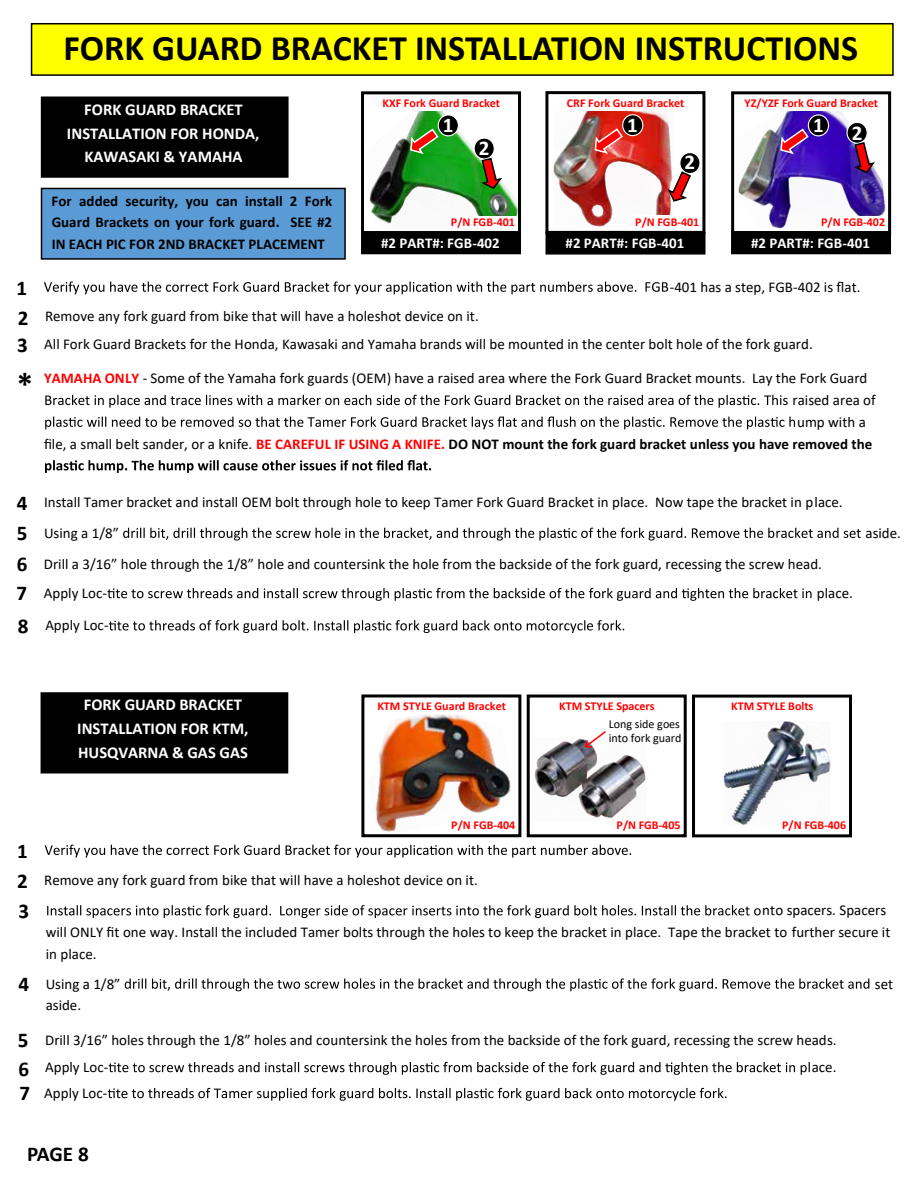
<style>
.page{position:relative;width:918px;height:1188px;background:#fff}
.page>*{position:absolute;margin:0;border:0;box-sizing:border-box;transform-origin:0 0}
.t1{font:700 36px "Calibri";color:#000}
.t2{font:700 21.15px "Calibri";color:#000}
.t3{font:700 21px "Calibri";color:#fff}
.t4{font:700 21px "Calibri";color:#000}
.t5{font:700 16.65px "Calibri";color:#fff}
.t6{font:700 16.5px/24px "Calibri";color:#fff;text-align:center}
.t7{font:15px/21.8px "Calibri";color:#000}
.t8{font:700 15px/21.8px "Calibri";color:#000;text-align:justify}
.t9{font:700 15px "Calibri";color:#fff}
.t10{font:12.15px "Calibri";letter-spacing:-.005em;color:#000}
.t11{font:700 12px "Calibri";color:#f00}
.t12{font:12px "Calibri";letter-spacing:-.005em;color:#000}
.s1{font-weight:700;font-size:21px}
.s2{font-weight:700;font-size:33px}
.s3{font-weight:700;color:#f00}
.s4{font-weight:400}
.s5{color:#f00}
.s6{font-weight:700;font-size:21.15px}
</style>
<div class="page">
<img style="left:369px;top:111px;width:148px;height:113px">
<div style="left:438px;top:115px;width:20px;height:21px;background:#000;border-radius:50%"></div>
<div style="left:438px;top:114px;width:21px;height:22px;border:1px solid #fff;border-radius:50%"></div>
<svg style="left:409px;top:128px;width:31px;height:27px"></svg>
<div style="left:449px;top:216px;width:70px;height:17px;background:#fff"></div>
<div style="left:361px;top:91px;width:160px;height:143px;border:3px solid #000"></div>
<div style="left:41px;top:97px;width:248px;height:81px;background:#000;border:3px solid #000"></div>
<img style="left:553px;top:111px;width:119px;height:116px">
<img style="left:375px;top:714px;width:136px;height:118px">
<img style="left:738px;top:111px;width:148px;height:118px">
<div style="left:623px;top:115px;width:20px;height:21px;background:#000;border-radius:50%"></div>
<div style="left:622px;top:114px;width:21px;height:22px;border:1px solid #fff;border-radius:50%"></div>
<svg style="left:594px;top:127px;width:30px;height:28px"></svg>
<div style="left:633px;top:216px;width:70px;height:16px;background:#fff"></div>
<div style="left:545px;top:91px;width:160px;height:143px;border:3px solid #000"></div>
<div style="left:808px;top:115px;width:21px;height:21px;background:#000;border-radius:50%"></div>
<div style="left:808px;top:114px;width:21px;height:22px;border:1px solid #fff;border-radius:50%"></div>
<svg style="left:779px;top:127px;width:31px;height:28px"></svg>
<div style="left:819px;top:216px;width:70px;height:17px;background:#fff"></div>
<div style="left:731px;top:91px;width:160px;height:143px;border:3px solid #000"></div>
<div style="left:449px;top:819px;width:70px;height:17px;background:#fff"></div>
<div style="left:361px;top:694px;width:160px;height:143px;border:3px solid #000"></div>
<div style="left:31px;top:23px;width:863px;height:53px;background:#ff0;border:2px solid #000"></div>
<svg style="left:45px;top:395px;width:743px;height:13px"></svg>
<svg style="left:45px;top:417px;width:750px;height:12px"></svg>
<svg style="left:45px;top:460px;width:386px;height:13px"></svg>
<svg style="left:123px;top:528px;width:738px;height:13px"></svg>
<svg style="left:107px;top:588px;width:705px;height:13px"></svg>
<svg style="left:109px;top:620px;width:515px;height:13px"></svg>
<div style="left:41px;top:692px;width:247px;height:82px;background:#000;border:3px solid #000"></div>
<div style="left:474px;top:138px;width:20px;height:21px;background:#000;border-radius:50%"></div>
<div style="left:474px;top:138px;width:21px;height:22px;border:1px solid #fff;border-radius:50%"></div>
<svg style="left:479px;top:157px;width:23px;height:33px"></svg>
<div style="left:680px;top:153px;width:20px;height:21px;background:#000;border-radius:50%"></div>
<div style="left:679px;top:152px;width:22px;height:22px;border:1px solid #fff;border-radius:50%"></div>
<svg style="left:666px;top:170px;width:26px;height:33px"></svg>
<div style="left:847px;top:122px;width:20px;height:21px;background:#000;border-radius:50%"></div>
<div style="left:846px;top:122px;width:22px;height:22px;border:1px solid #fff;border-radius:50%"></div>
<svg style="left:852px;top:141px;width:23px;height:33px"></svg>
<div style="left:41px;top:188px;width:305px;height:72px;background:#5b9bd5;border:2px solid #000"></div>
<svg style="left:44px;top:281px;width:624px;height:13px"></svg>
<svg style="left:45px;top:845px;width:586px;height:13px"></svg>
<svg style="left:47px;top:905px;width:714px;height:13px"></svg>
<svg style="left:125px;top:978px;width:744px;height:13px"></svg>
<svg style="left:109px;top:1062px;width:701px;height:13px"></svg>
<svg style="left:108px;top:1088px;width:619px;height:13px"></svg>
<img style="left:534px;top:738px;width:112px;height:80px">
<div style="left:527px;top:695px;width:160px;height:142px;border:3px solid #000"></div>
<svg style="left:585px;top:731px;width:21px;height:17px"></svg>
<img style="left:723px;top:722px;width:108px;height:103px">
<div style="left:692px;top:695px;width:160px;height:142px;border:3px solid #000"></div>
<div style="left:361px;top:231px;width:160px;height:23px;background:#000"></div>
<div style="left:546px;top:231px;width:159px;height:24px;background:#000;border:3px solid #000"></div>
<div style="left:731px;top:231px;width:160px;height:23px;background:#000"></div>
<h1 class="t1" style="left:64px;top:22px;width:796px">FORK GUARD BRACKET INSTALLATION INSTRUCTIONS</h1>
<h2 class="t2" style="left:16px;top:273px;width:12px">1</h2>
<p class="t6" style="left:67px;top:97px;width:194px">FORK GUARD BRACKET<br>INSTALLATION FOR HONDA,<br>KAWASAKI &amp; YAMAHA</p>
<p class="t8" style="left:52px;top:190px;width:282px">For added security, you can install 2 Fork Guard Brackets on your fork guard. SEE #2<br>IN EACH PIC FOR 2ND BRACKET PLACEMENT</p>
<p class="t11" style="left:383px;top:95px;width:119px">KXF Fork Guard Bracket</p>
<p class="t11" style="left:567px;top:94px;width:119px">CRF Fork Guard Bracket</p>
<p class="t11" style="left:745px;top:95px;width:135px">YZ/YZF Fork Guard Bracket</p>
<h3 class="t3" style="left:443px;top:111px;width:12px">1</h3>
<h3 class="t3" style="left:627px;top:110px;width:12px">1</h3>
<h3 class="t3" style="left:813px;top:111px;width:12px">1</h3>
<h3 class="t3" style="left:852px;top:118px;width:12px">2</h3>
<h3 class="t3" style="left:479px;top:134px;width:12px">2</h3>
<h3 class="t3" style="left:684px;top:147px;width:12px">2</h3>
<p class="t11" style="left:451px;top:213px;width:66px">P/N FGB-401</p>
<p class="t11" style="left:635px;top:213px;width:66px">P/N FGB-401</p>
<p class="t11" style="left:821px;top:213px;width:66px">P/N FGB-402</p>
<p class="t9" style="left:381px;top:232px;width:120px">#2 PART#: FGB-402</p>
<p class="t9" style="left:566px;top:232px;width:120px">#2 PART#: FGB-401</p>
<p class="t9" style="left:751px;top:232px;width:120px">#2 PART#: FGB-401</p>
<p class="t7" style="left:670px;top:275px;width:192px">-401 has a step, FGB-402 is flat.</p>
<p class="t7" style="left:17px;top:302px;width:797px;line-height:28px"><span class="s1">2</span> Remove any fork guard from bike that will have a holeshot device on it.<br><span class="s1">3</span> All Fork Guard Brackets for the Honda, Kawasaki and Yamaha brands will be mounted in the center bolt hole of the fork guard.</p>
<p class="t7" style="left:17px;top:367px;width:852px"><span class="s2">*</span> <span class="s3">YAMAHA ONLY</span> - Some of the Yamaha fork guards (OEM) have a raised area where the Fork Guard Bracket mounts. Lay the Fork Guard</p>
<p class="t7" style="left:792px;top:389px;width:85px">raised area of</p>
<p class="t7" style="left:797px;top:411px;width:70px">ump with a</p>
<p class="t8" style="left:44px;top:432px;width:830px"><span class="s4">file, a small belt sander, or a knife.</span> <span class="s5">BE CAREFUL IF USING A KNIFE.</span> DO NOT mount the fork guard bracket unless you have removed the</p>
<p class="t7" style="left:17px;top:487px;width:827px;line-height:30.5px"><span class="s6">4</span> Install Tamer bracket and install OEM bolt through hole to keep Tamer Fork Guard Bracket in place. Now tape the bracket in place.<br><span class="s1">5</span> Using a 1/8”</p>
<p class="t7" style="left:17px;top:550px;width:807px;line-height:28.8px"><span class="s1">6</span> Drill a 3/16” hole through the 1/8” hole and countersink the hole from the backside of the fork guard, recessing the screw head.<br><span class="s1">7</span> Apply Loc-</p>
<p class="t7" style="left:817px;top:582px;width:37px">place.</p>
<p class="t7" style="left:18px;top:614px;width:92px"><span class="s1">8</span> Apply Loc-</p>
<p class="t7" style="left:866px;top:522px;width:37px">aside.</p>
<p class="t6" style="left:84px;top:693px;width:160px">FORK GUARD BRACKET</p>
<p class="t5" style="left:77px;top:717px;width:173px">INSTALLATION FOR KTM,</p>
<p class="t6" style="left:78px;top:741px;width:171px">HUSQVARNA &amp; GAS GAS</p>
<p class="t11" style="left:377px;top:698px;width:130px">KTM STYLE Guard Bracket</p>
<p class="t11" style="left:451px;top:817px;width:66px">P/N FGB-404</p>
<p class="t11" style="left:559px;top:698px;width:97px">KTM STYLE Spacers</p>
<p class="t12" style="left:609px;top:716px;width:73px">Long side goes</p>
<p class="t10" style="left:609px;top:729px;width:74px">into fork guard</p>
<p class="t11" style="left:617px;top:817px;width:66px">P/N FGB-405</p>
<p class="t11" style="left:731px;top:698px;width:84px">KTM STYLE Bolts</p>
<p class="t11" style="left:782px;top:817px;width:66px">P/N FGB-406</p>
<h3 class="t4" style="left:17px;top:836px;width:12px">1</h3>
<p class="t7" style="left:17px;top:868px;width:462px"><span class="s1">2</span> Remove any fork guard from bike that will have a holeshot device on it.</p>
<h3 class="t4" style="left:19px;top:896px;width:12px">3</h3>
<p class="t7" style="left:46px;top:899px;width:846px;text-indent:716px">nto spacers. Spacers will ONLY fit one way. Install the included Tamer bolts through the holes to keep the bracket in place. Tape the bracket to further secure it in place.</p>
<p class="t7" style="left:19px;top:972px;width:104px"><span class="s1">4</span> Using a 1/8”</p>
<p class="t7" style="left:875px;top:972px;width:20px">set</p>
<p class="t7" style="left:46px;top:994px;width:37px">aside.</p>
<p class="t7" style="left:18px;top:1026px;width:820px;line-height:27.3px"><span class="s1">5</span> Drill 3/16” holes through the 1/8” holes and countersink the holes from the backside of the fork guard, recessing the screw heads.<br><span class="s1">6</span> Apply Loc-</p>
<p class="t7" style="left:812px;top:1056px;width:26px">ace.</p>
<p class="t7" style="left:19px;top:1082px;width:90px"><span class="s1">7</span> Apply Loc-</p>
<h2 class="t2" style="left:27px;top:1139px;width:63px">PAGE 8</h2>
</div>
